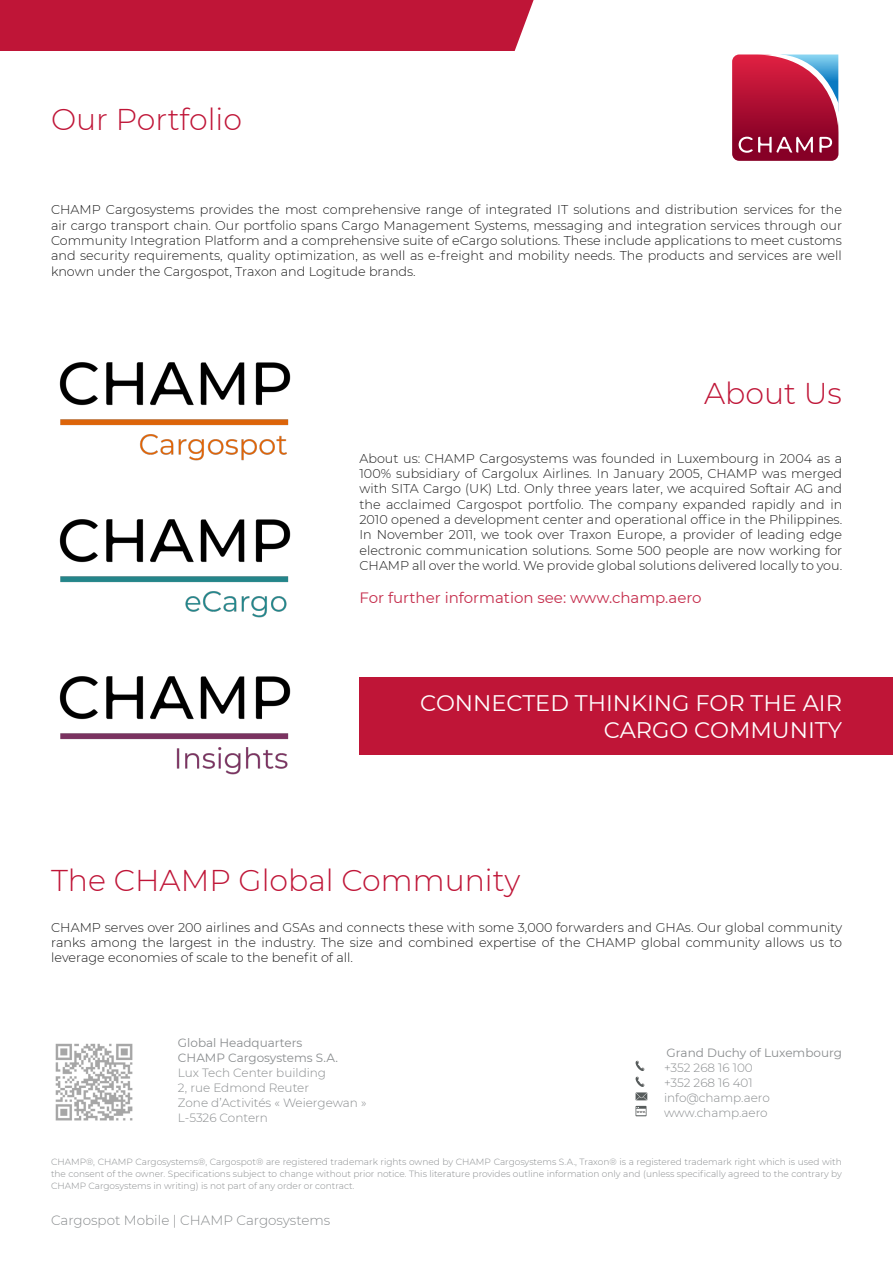
<style>
.page{position:relative;width:893px;height:1263px;background:#fff}
.page>*{position:absolute;margin:0;border:0;box-sizing:border-box;transform-origin:0 0}
.t1{font:300 30px "Montserrat";color:#bf1537}
.t2{font:22.5px/27px "Montserrat";color:#fff;text-align:right}
.t3{font:15px "Montserrat";color:#c52c4b}
.t4{font:300 13.5px "Montserrat";color:#898c8e}
.t5{font:300 12.75px/15.3px "Montserrat";color:#1a1a1a;text-align:justify}
.t6{font:300 12px/15px "Montserrat";color:#898c8e}
.t7{font:12px/15px "Montserrat";color:#898c8e}
.t8{font:300 9px/12px "Montserrat";color:#898c8e;text-align:justify}
</style>
<div class="page">
<div style="left:359px;top:677px;width:534px;height:77px;background:#bf1537"></div>
<div style="left:0;top:0;width:534px;height:51px;background:#bf1537"></div>
<img style="left:55px;top:1043px;width:78px;height:78px">
<svg style="left:732px;top:54px;width:107px;height:107px;background:#aa2f50"></svg>
<svg style="left:635px;top:1060px;width:12px;height:40px"></svg>
<svg style="left:636px;top:1106px;width:10px;height:10px"></svg>
<img style="left:59px;top:362px;width:232px;height:99px">
<img style="left:59px;top:519px;width:232px;height:99px">
<img style="left:59px;top:676px;width:232px;height:99px">
<h1 class="t1" style="left:51px;top:99px;width:193px">Our Portfolio</h1>
<p class="t5" style="left:51px;top:202px;width:792px">CHAMP Cargosystems provides the most comprehensive range of integrated IT solutions and distribution services for the air cargo transport chain. Our portfolio spans Cargo Management Systems, messaging and integration services through our Community Integration Platform and a comprehensive suite of eCargo solutions. These include applications to meet customs and security requirements, quality optimization, as well as e-freight and mobility needs. The products and services are well known under the Cargospot, Traxon and Logitude brands.</p>
<h1 class="t1" style="left:704px;top:373px;width:139px">About Us</h1>
<p class="t5" style="left:359px;top:450px;width:484px">About us: CHAMP Cargosystems was founded in Luxembourg in 2004 as a 100% subsidiary of Cargolux Airlines. In January 2005, CHAMP was merged with SITA Cargo (UK) Ltd. Only three years later, we acquired Softair AG and the acclaimed Cargospot portfolio. The company expanded rapidly and in 2010 opened a development center and operational office in the Philippines.<br>In November 2011, we took over Traxon Europe, a provider of leading edge electronic communication solutions. Some 500 people are now working for CHAMP all over the world. We provide global solutions delivered locally to you.</p>
<p class="t3" style="left:359px;top:588px;width:344px">For further information see: www.champ.aero</p>
<h2 class="t2" style="left:420px;top:689px;width:423px">CONNECTED THINKING FOR THE AIR<br>CARGO COMMUNITY</h2>
<h1 class="t1" style="left:51px;top:860px;width:471px">The CHAMP Global Community</h1>
<p class="t5" style="left:51px;top:919px;width:792px">CHAMP serves over 200 airlines and GSAs and connects these with some 3,000 forwarders and GHAs. Our global community ranks among the largest in the industry. The size and combined expertise of the CHAMP global community allows us to leverage economies of scale to the benefit of all.</p>
<p class="t7" style="left:178px;top:1034px;width:162px">Global Headquarters<br>CHAMP Cargosystems S.A.</p>
<p class="t6" style="left:178px;top:1064px;width:190px">Lux Tech Center building<br>2, rue Edmond Reuter<br>Zone d’Activités « Weiergewan »<br>L-5326 Contern</p>
<p class="t7" style="left:667px;top:1044px;width:177px">Grand Duchy of Luxembourg</p>
<p class="t6" style="left:664px;top:1059px;width:107px">+352 268 16 100 +352 268 16 401 info@champ.aero www.champ.aero</p>
<p class="t8" style="left:51px;top:1156px;width:792px">CHAMP®, CHAMP Cargosystems®, Cargospot® are registered trademark rights owned by CHAMP Cargosystems S.A., Traxon® is a registered trademark right which is used with the consent of the owner. Specifications subject to change without prior notice. This literature provides outline information only and (unless specifically agreed to the contrary by CHAMP Cargosystems in writing) is not part of any order or contract.</p>
<p class="t4" style="left:51px;top:1211px;width:281px">Cargospot Mobile | CHAMP Cargosystems</p>
</div>
